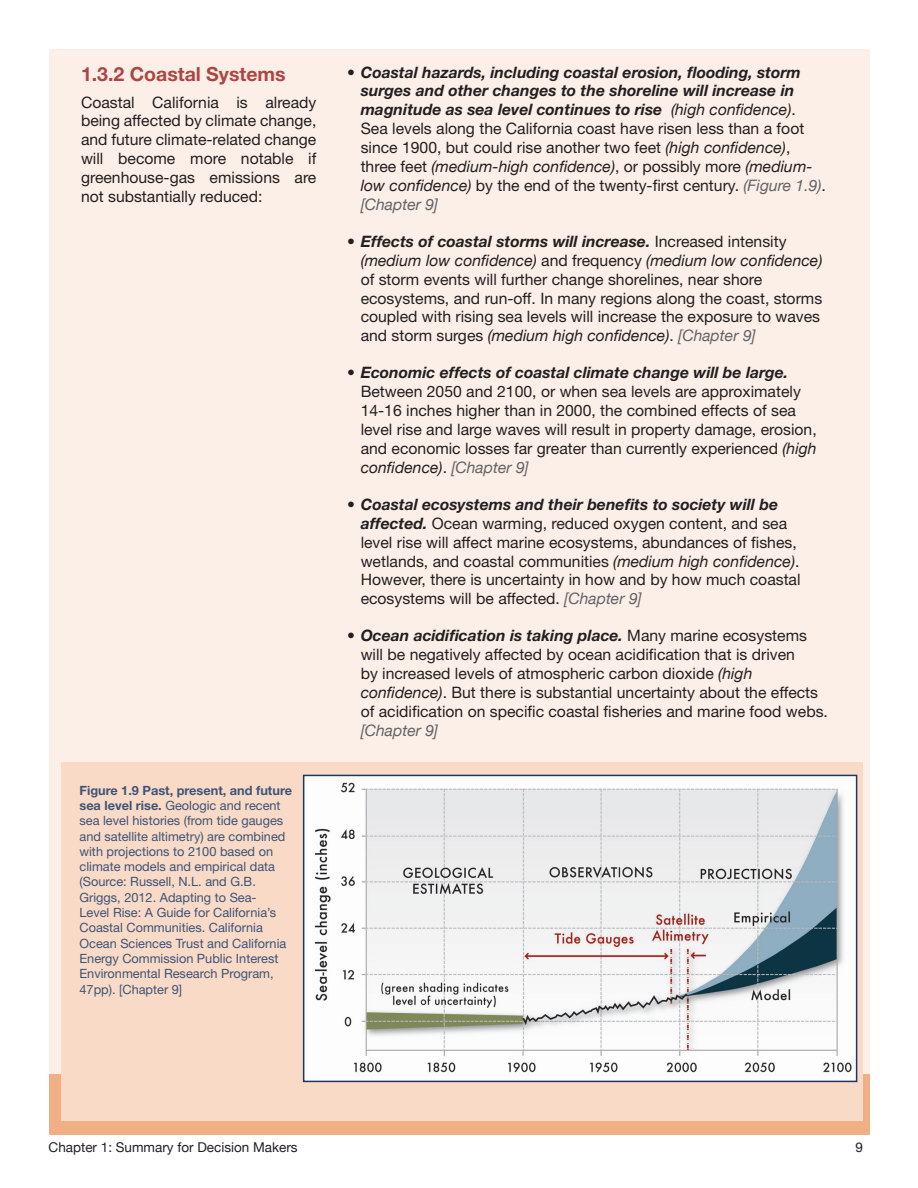
<style>
.page{position:relative;width:918px;height:1188px;background:#fff}
.page>*{position:absolute;margin:0;border:0;box-sizing:border-box;transform-origin:0 0}
.Section_Subheads{font:700 19.5px "Helvetica Neue";color:#ae4543}
.Bullets{font:15.75px/18.9px "Helvetica Neue";color:#231f20}
.Body{font:15.75px/18.9px "Helvetica Neue";color:#231f20;text-align:justify}
.t1{font:13.5px "Helvetica Neue";color:#231f20}
.Figures__Tables_Text{font:12.75px/15.3px "Helvetica Neue";color:#3d5479}
.s1{font-weight:700}
.s2{font-weight:700;font-style:italic}
.s3{font-style:italic}
.s4{font-style:italic;color:#636366}
</style>
<div class="page">
<div style="left:49px;top:1066px;width:820px;height:69px;background:#f0af85"></div>
<div style="left:49px;top:49px;width:820px;height:1025px;background:#fcefe7"></div>
<div style="left:62px;top:762px;width:801px;height:359px;background:#f8dac6"></div>
<img style="left:306px;top:778px;width:548px;height:301px">
<div style="left:303px;top:775px;width:554px;height:307px;border:2px solid #1b3661"></div>
<p class="Section_Subheads" style="left:81px;top:62px;width:206px">1.3.2 Coastal Systems</p>
<p class="Body" style="left:81px;top:92px;width:237px">Coastal California is already being affected by climate change, and future climate-related change will become more notable if greenhouse-gas emissions are not substantially reduced:</p>
<p class="Figures__Tables_Text" style="left:80px;top:782px;width:214px"><span class="s1">Figure 1.9 Past, present, and future sea level rise.</span> Geologic and recent sea level histories (from tide gauges and satellite altimetry) are combined with projections to 2100 based on climate models and empirical data (Source: Russell, N.L. and G.B.<br>Griggs, 2012. Adapting to Sea-<br>Level Rise: A Guide for California’s Coastal Communities. California Ocean Sciences Trust and California Energy Commission Public Interest Environmental Research Program, 47pp). [Chapter 9]</p>
<p class="Bullets" style="left:361px;top:62px;width:467px;text-indent:-14px">• <span class="s2">Coastal hazards, including coastal erosion, flooding, storm surges and other changes to the shoreline will increase in magnitude as sea level continues to rise</span> <span class="s3">(high confidence)</span>.<br>Sea levels along the California coast have risen less than a foot since 1900, but could rise another two feet <span class="s3">(high confidence)</span>, three feet <span class="s3">(medium-high confidence)</span>, or possibly more <span class="s3">(medium&shy;low confidence)</span> by the end of the twenty-first century. <span class="s4">(Figure 1.9)</span>. <span class="s4">[Chapter 9]</span></p>
<p class="Bullets" style="left:361px;top:232px;width:463px;text-indent:-14px">• <span class="s2">Effects of coastal storms will increase.</span> Increased intensity <span class="s3">(medium low confidence)</span> and frequency <span class="s3">(medium low confidence) </span>of storm events will further change shorelines, near shore ecosystems, and run-off. In many regions along the coast, storms coupled with rising sea levels will increase the exposure to waves and storm surges <span class="s3">(medium high confidence)</span>. <span class="s4">[Chapter 9]</span></p>
<p class="Bullets" style="left:361px;top:363px;width:458px;text-indent:-14px">• <span class="s2">Economic effects of coastal climate change will be large.<br></span>Between 2050 and 2100, or when sea levels are approximately 14-16 inches higher than in 2000, the combined effects of sea level rise and large waves will result in property damage, erosion, and economic losses far greater than currently experienced <span class="s3">(high confidence)</span>. <span class="s4">[Chapter 9]</span></p>
<p class="Bullets" style="left:361px;top:495px;width:441px;text-indent:-13px">• <span class="s2">Coastal ecosystems and their benefits to society will be affected.</span> Ocean warming, reduced oxygen content, and sea level rise will affect marine ecosystems, abundances of fishes, wetlands, and coastal communities <span class="s3">(medium high confidence)</span>.<br>However, there is uncertainty in how and by how much coastal ecosystems will be affected. <span class="s4">[Chapter 9]</span></p>
<p class="Bullets" style="left:361px;top:626px;width:469px;text-indent:-14px">• <span class="s2">Ocean acidification is taking place.</span> Many marine ecosystems will be negatively affected by ocean acidification that is driven<br>by increased levels of atmospheric carbon dioxide <span class="s3">(high confidence)</span>. But there is substantial uncertainty about the effects of acidification on specific coastal fisheries and marine food webs. <span class="s4">[Chapter 9]</span></p>
<p class="t1" style="left:49px;top:1138px;width:251px">Chapter 1: Summary for Decision Makers</p>
<p class="t1" style="left:856px;top:1138px;width:9px">9</p>
</div>
